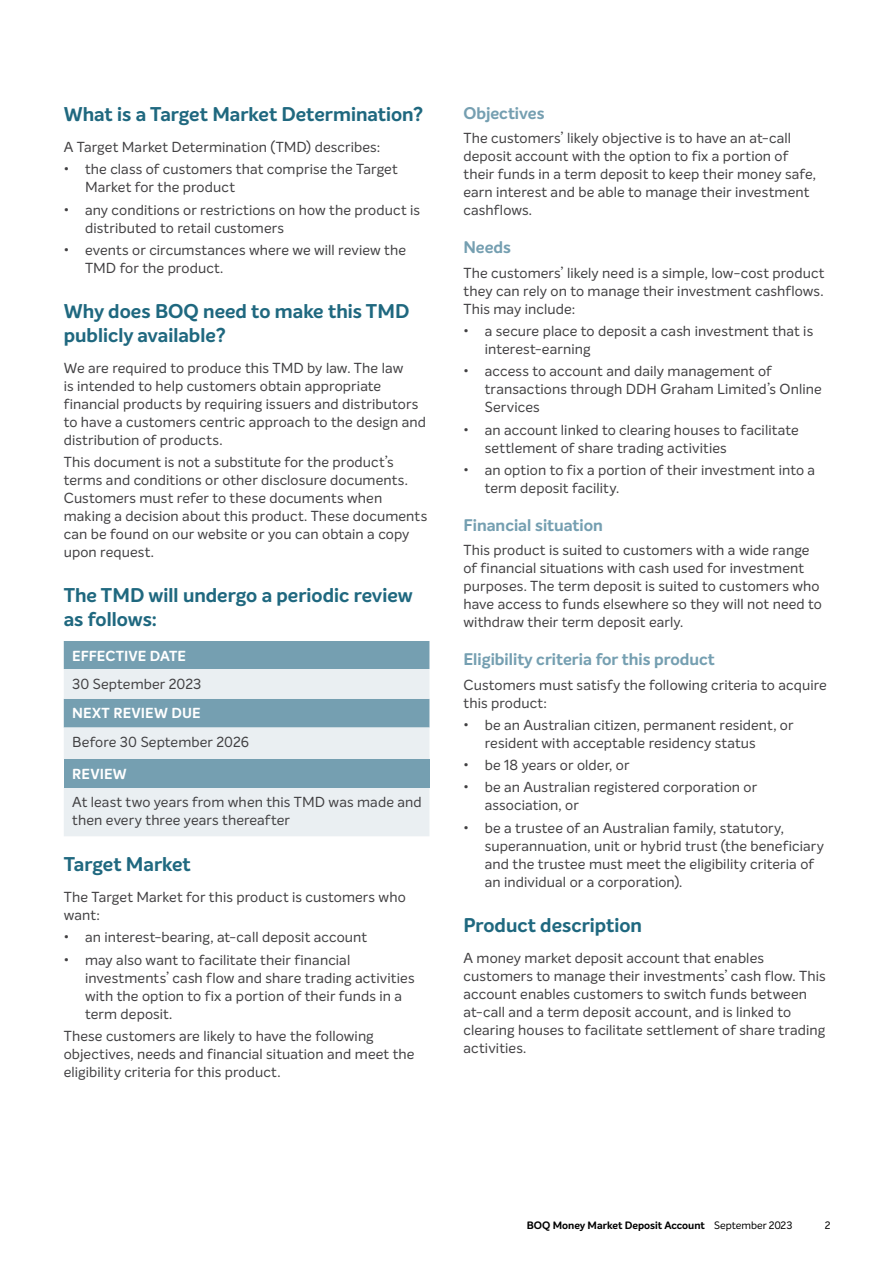
<style>
.page{position:relative;width:893px;height:1263px;background:#fff}
.page>*{position:absolute;margin:0;border:0;box-sizing:border-box;transform-origin:0 0}
.t1{font:700 19.5px/24px "Intelo";color:#1f687f}
.t2{font:700 16.5px "Intelo";color:#759fb1}
.t3{font:14.25px/18px "Intelo";letter-spacing:.01em;color:#414042}
.t4{font:700 14.25px "Intelo";letter-spacing:.01em;color:#fff}
.t5{font:700 10.5px "Intelo";color:#000}
.t6{font:10.5px "Intelo";color:#000}
.s1{font-weight:400}
</style>
<div class="page">
<div style="left:64px;top:641px;width:365px;height:28px;background:#759fb1"></div>
<svg style="left:64px;top:669px;width:365px;height:167px;fill:#eaeff2"></svg>
<div style="left:64px;top:759px;width:365px;height:29px;background:#759fb1"></div>
<h1 class="t1" style="left:64px;top:103px;width:361px">What is a Target Market Determination?</h1>
<p class="t3" style="left:64px;top:138px;width:319px">A Target Market Determination (TMD) describes:</p>
<p class="t3" style="left:85px;top:160px;width:314px;text-indent:-21px">• the class of customers that comprise the Target<br>Market for the product</p>
<p class="t3" style="left:85px;top:201px;width:336px;text-indent:-21px">• any conditions or restrictions on how the product is distributed to retail customers</p>
<p class="t3" style="left:85px;top:241px;width:323px;text-indent:-21px">• events or circumstances where we will review the<br>TMD for the product.</p>
<h1 class="t1" style="left:64px;top:300px;width:347px">Why does BOQ need to make this TMD publicly available?</h1>
<p class="t3" style="left:64px;top:359px;width:364px">We are required to produce this TMD by law. The law<br>is intended to help customers obtain appropriate financial products by requiring issuers and distributors to have a customers centric approach to the design and distribution of products.</p>
<p class="t3" style="left:64px;top:453px;width:365px">This document is not a substitute for the product’s terms and conditions or other disclosure documents.<br>Customers must refer to these documents when making a decision about this product. These documents can be found on our website or you can obtain a copy upon request.</p>
<h1 class="t1" style="left:64px;top:584px;width:351px">The TMD will undergo a periodic review as follows:</h1>
<p class="t4" style="left:72px;top:646px;width:115px">EFFECTIVE DATE</p>
<p class="t3" style="left:72px;top:675px;width:131px">30 September 2023</p>
<p class="t4" style="left:72px;top:704px;width:130px">NEXT REVIEW DUE</p>
<p class="t3" style="left:72px;top:733px;width:178px">Before 30 September 2026</p>
<p class="t4" style="left:72px;top:764px;width:56px">REVIEW</p>
<p class="t3" style="left:72px;top:793px;width:351px">At least two years from when this TMD was made and then every three years thereafter</p>
<h1 class="t1" style="left:64px;top:853px;width:129px">Target Market</h1>
<p class="t3" style="left:64px;top:888px;width:343px">The Target Market for this product is customers who want:</p>
<p class="t3" style="left:64px;top:928px;width:305px">• an interest-bearing, at-call deposit account</p>
<p class="t3" style="left:85px;top:950px;width:331px;text-indent:-21px">• may also want to facilitate their financial investments’ cash flow and share trading activities with the option to fix a portion of their funds in a term deposit.</p>
<p class="t3" style="left:64px;top:1027px;width:352px">These customers are likely to have the following objectives, needs and financial situation and meet the eligibility criteria for this product.</p>
<p class="t2" style="left:463px;top:103px;width:83px">Objectives</p>
<p class="t3" style="left:463px;top:129px;width:354px">The customers’ likely objective is to have an at-call deposit account with the option to fix a portion of their funds in a term deposit to keep their money safe, earn interest and be able to manage their investment cashflows.</p>
<p class="t2" style="left:463px;top:237px;width:49px">Needs</p>
<p class="t3" style="left:463px;top:264px;width:363px;text-align:justify">The customers’ likely need is a simple, low-cost product they can rely on to manage their investment cashflows.<br>This may include:</p>
<p class="t3" style="left:485px;top:322px;width:330px;text-indent:-21px">• a secure place to deposit a cash investment that is interest-earning</p>
<p class="t3" style="left:485px;top:362px;width:339px;text-indent:-21px">• access to account and daily management of transactions through DDH Graham Limited’s Online<br>Services</p>
<p class="t3" style="left:485px;top:421px;width:315px;text-indent:-21px">• an account linked to clearing houses to facilitate settlement of share trading activities</p>
<p class="t3" style="left:485px;top:461px;width:332px;text-indent:-21px">• an option to fix a portion of their investment into a term deposit facility.</p>
<p class="t2" style="left:463px;top:515px;width:141px">Financial situation</p>
<p class="t3" style="left:463px;top:541px;width:360px">This product is suited to customers with a wide range of financial situations with cash used for investment purposes. The term deposit is suited to customers who have access to funds elsewhere so they will not need to withdraw their term deposit early.</p>
<p class="t2" style="left:463px;top:649px;width:253px">Eligibility criteria for this product</p>
<p class="t3" style="left:463px;top:676px;width:365px">Customers must satisfy the following criteria to acquire this product:</p>
<p class="t3" style="left:485px;top:716px;width:310px;text-indent:-21px">• be an Australian citizen, permanent resident, or resident with acceptable residency status</p>
<p class="t3" style="left:463px;top:756px;width:168px">• be 18 years or older, or</p>
<p class="t3" style="left:485px;top:778px;width:274px;text-indent:-21px">• be an Australian registered corporation or association, or</p>
<p class="t3" style="left:485px;top:819px;width:341px;text-indent:-21px">• be a trustee of an Australian family, statutory, superannuation, unit or hybrid trust (the beneficiary and the trustee must meet the eligibility criteria of an individual or a corporation).</p>
<h1 class="t1" style="left:463px;top:913px;width:180px">Product description</h1>
<p class="t3" style="left:463px;top:949px;width:364px">A money market deposit account that enables customers to manage their investments’ cash flow. This account enables customers to switch funds between at-call and a term deposit account, and is linked to clearing houses to facilitate settlement of share trading activities.</p>
<p class="t5" style="left:527px;top:1219px;width:267px">BOQ Money Market Deposit Account <span class="s1">September 2023</span></p>
<p class="t6" style="left:825px;top:1219px;width:7px">2</p>
</div>
